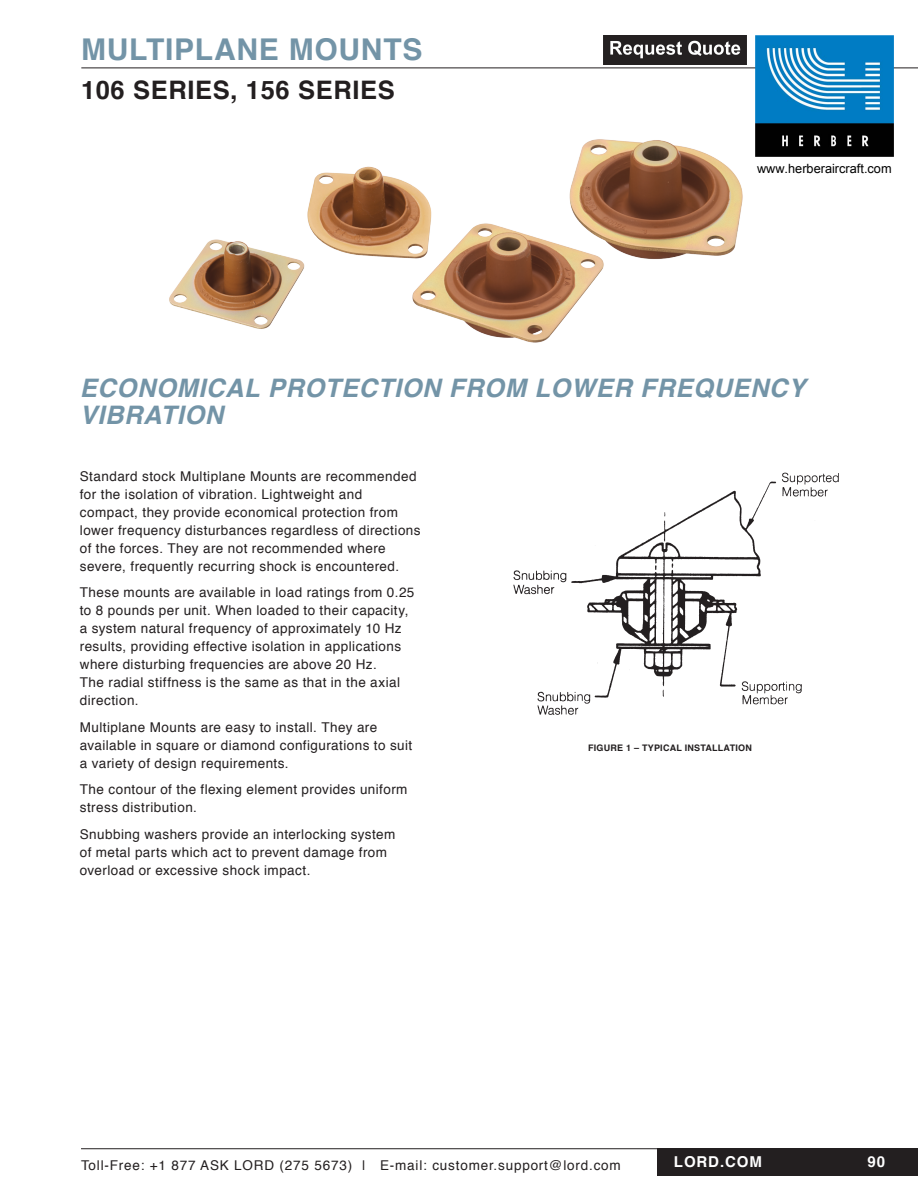
<style>
.page{position:relative;width:918px;height:1188px;background:#fff}
.page>*{position:absolute;margin:0;border:0;box-sizing:border-box;transform-origin:0 0}
.Body_Copy_-_Trademar{font:700 30px "Helvetica";letter-spacing:.025em;color:#7394a7}
.Body_Copy_-_Trademar-2{font:italic 700 25.5px/27px "Helvetica";letter-spacing:.025em;color:#7394a7}
.Body_Copy_-_Trademar-3{font:700 25.5px "Helvetica";letter-spacing:.025em;color:#231f20}
.Body_Copy_-_Trademar-4{font:700 15px "Helvetica";letter-spacing:.06em;color:#fff}
.Body_Copy{font:13.5px/18px "Helvetica";letter-spacing:.035em;color:#231f20}
.Body_Copy-2{font:13.5px "Helvetica";letter-spacing:.06em;color:#231f20}
.t1{font:12.75px "Arial";color:#000}
.Body_Copy_-_Trademar-5{font:700 9px "Helvetica";letter-spacing:.025em;color:#231f20}
</style>
<div class="page">
<hr style="left:81px;top:1148px;width:577px;height:1px;background:#231f20">
<div style="left:658px;top:1148px;width:260px;height:27px;background:#231f20"></div>
<img style="left:513px;top:472px;width:326px;height:243px">
<img style="left:307px;top:166px;width:123px;height:92px">
<img style="left:169px;top:221px;width:162px;height:108px">
<img style="left:569px;top:129px;width:189px;height:130px">
<img style="left:398px;top:204px;width:229px;height:139px">
<hr style="left:81px;top:68px;width:837px;height:1px;background:#231f20">
<img style="left:756px;top:35px;width:137px;height:121px">
<img style="left:603px;top:35px;width:143px;height:29px">
<p class="Body_Copy_-_Trademar" style="left:81px;top:26px;width:343px">MULTIPLANE MOUNTS</p>
<p class="Body_Copy_-_Trademar-3" style="left:81px;top:70px;width:315px">106 SERIES, 156 SERIES</p>
<p class="t1" style="left:757px;top:160px;width:136px">www.herberaircraft.com</p>
<p class="Body_Copy_-_Trademar-2" style="left:80px;top:375px;width:727px">ECONOMICAL PROTECTION FROM LOWER FREQUENCY<br>VIBRATION</p>
<p class="Body_Copy" style="left:80px;top:467px;width:342px">Standard stock Multiplane Mounts are recommended for the isolation of vibration. Lightweight and compact, they provide economical protection from lower frequency disturbances regardless of directions of the forces. They are not recommended where severe, frequently recurring shock is encountered.</p>
<p class="Body_Copy" style="left:80px;top:584px;width:336px">These mounts are available in load ratings from 0.25 to 8 pounds per unit. When loaded to their capacity, a system natural frequency of approximately 10 Hz results, providing effective isolation in applications where disturbing frequencies are above 20 Hz.<br>The radial stiffness is the same as that in the axial direction.</p>
<p class="Body_Copy" style="left:80px;top:718px;width:334px">Multiplane Mounts are easy to install. They are available in square or diamond configurations to suit a variety of design requirements.</p>
<p class="Body_Copy" style="left:80px;top:781px;width:329px">The contour of the flexing element provides uniform stress distribution.</p>
<p class="Body_Copy" style="left:80px;top:826px;width:317px">Snubbing washers provide an interlocking system of metal parts which act to prevent damage from overload or excessive shock impact.</p>
<p class="Body_Copy_-_Trademar-5" style="left:588px;top:741px;width:165px">FIGURE 1 – TYPICAL INSTALLATION</p>
<p class="Body_Copy-2" style="left:81px;top:1155px;width:541px">Toll-Free: +1 877 ASK LORD (275 5673) | E-mail: customer.support@lord.com</p>
<p class="Body_Copy_-_Trademar-4" style="left:674px;top:1150px;width:89px">LORD.COM</p>
<p class="Body_Copy_-_Trademar-4" style="left:868px;top:1150px;width:19px">90</p>
</div>
